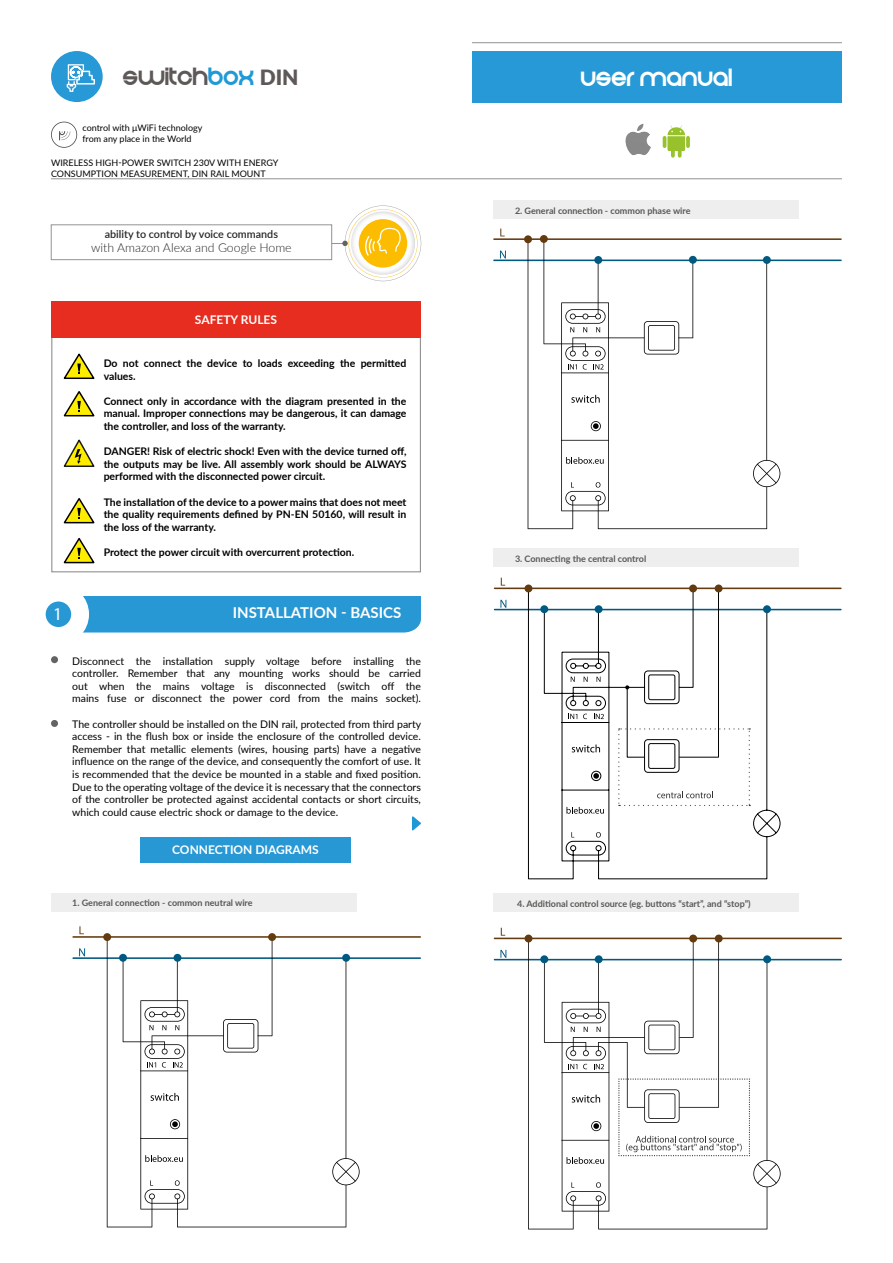
<style>
.page{position:relative;width:893px;height:1263px;background:#fff}
.page>*{position:absolute;margin:0;border:0;box-sizing:border-box;transform-origin:0 0}
.t1{font:21px "And Then It Ends";color:#5e5958}
.t2{font:21px "And Then It Ends";color:#fff}
.t3{font:18px "Myriad Pro";color:#fff}
.t4{font:700 15px "Lato";color:#fff}
.t5{font:300 12.3px "Lato";color:#252625}
.t6{font:700 12px "Lato";color:#fff}
.t7{font:700 12px "Lato";color:#fffffd}
.t8{font:600 10.8px "Lato";color:#252625}
.t9{font:10.5px/12.6px "Lato";color:#000;text-align:justify}
.t10{font:700 10.5px/12.6px "Lato";color:#000;text-align:justify}
.t11{font:700 9px "Lato";color:#585856}
.t12{font:9px/10.8px "Lato";color:#000}
.t13{font:7.5px "Minion Pro";color:#333232}
.s1{color:#209ad6}
.s2{font-family:"Lato";font-weight:900}
</style>
<div class="page">
<svg style="left:51px;top:122px;width:26px;height:26px"></svg>
<svg style="left:637px;top:124px;width:7px;height:7px"></svg>
<svg style="left:663px;top:125px;width:22px;height:33px"></svg>
<svg style="left:686px;top:136px;width:4px;height:12px"></svg>
<img style="left:625px;top:132px;width:26px;height:23px">
<svg style="left:332px;top:206px;width:89px;height:75px"></svg>
<div style="left:51px;top:225px;width:281px;height:35px;border:1px solid #929292"></div>
<hr style="left:51px;top:179px;width:791px;height:1px;background:#929292">
<div style="left:51px;top:336px;width:370px;height:236px;border:1px solid #929292"></div>
<svg style="left:63px;top:353px;width:32px;height:26px"></svg>
<svg style="left:63px;top:391px;width:32px;height:26px"></svg>
<svg style="left:63px;top:498px;width:32px;height:26px"></svg>
<svg style="left:63px;top:537px;width:32px;height:27px"></svg>
<div style="left:51px;top:301px;width:370px;height:36px;background:#e62d20"></div>
<svg style="left:63px;top:439px;width:32px;height:28px"></svg>
<div style="left:140px;top:838px;width:211px;height:25px;background:#2898d5"></div>
<svg style="left:412px;top:816px;width:9px;height:15px"></svg>
<div style="left:83px;top:596px;width:338px;height:36px;background:#2898d5"></div>
<div style="left:28px;top:584px;width:61px;height:61px;background:#fff;border-radius:50%"></div>
<div style="left:46px;top:601px;width:25px;height:26px;background:#2898d5;border-radius:50%"></div>
<div style="left:51px;top:656px;width:7px;height:7px;background:#646363;border-radius:50%"></div>
<div style="left:51px;top:720px;width:7px;height:7px;background:#646363;border-radius:50%"></div>
<hr style="left:72px;top:936px;width:349px;height:2px;background:#633b0f">
<hr style="left:72px;top:957px;width:349px;height:2px;background:#005980">
<svg style="left:79px;top:948px;width:6px;height:8px"></svg>
<svg style="left:79px;top:926px;width:5px;height:8px"></svg>
<svg style="left:107px;top:936px;width:253px;height:291px"></svg>
<div style="left:103px;top:933px;width:8px;height:8px;background:#633b0f;border-radius:50%"></div>
<div style="left:268px;top:933px;width:8px;height:8px;background:#633b0f;border-radius:50%"></div>
<div style="left:119px;top:954px;width:8px;height:8px;background:#005980;border-radius:50%"></div>
<div style="left:173px;top:954px;width:8px;height:8px;background:#005980;border-radius:50%"></div>
<div style="left:342px;top:954px;width:8px;height:8px;background:#005980;border-radius:50%"></div>
<hr style="left:493px;top:238px;width:349px;height:2px;background:#633b0f">
<hr style="left:493px;top:260px;width:349px;height:1px;background:#005980">
<svg style="left:500px;top:251px;width:6px;height:7px"></svg>
<svg style="left:500px;top:229px;width:5px;height:7px"></svg>
<svg style="left:528px;top:241px;width:252px;height:288px"></svg>
<div style="left:524px;top:235px;width:8px;height:8px;background:#633b0f;border-radius:50%"></div>
<div style="left:689px;top:256px;width:8px;height:8px;background:#005980;border-radius:50%"></div>
<div style="left:540px;top:235px;width:8px;height:8px;background:#633b0f;border-radius:50%"></div>
<div style="left:594px;top:256px;width:8px;height:8px;background:#005980;border-radius:50%"></div>
<div style="left:763px;top:256px;width:8px;height:8px;background:#005980;border-radius:50%"></div>
<div style="left:51px;top:893px;width:305px;height:19px;background:#eee"></div>
<div style="left:494px;top:893px;width:305px;height:19px;background:#eee"></div>
<div style="left:494px;top:549px;width:305px;height:18px;background:#eee"></div>
<div style="left:494px;top:200px;width:305px;height:19px;background:#eee"></div>
<div style="left:51px;top:51px;width:52px;height:51px;background:#2699d6;border-radius:50%"></div>
<svg style="left:67px;top:64px;width:28px;height:28px"></svg>
<div style="left:472px;top:51px;width:370px;height:51px;background:#2699d6"></div>
<hr style="left:472px;top:42px;width:370px;height:1px;background:#929292">
<hr style="left:495px;top:587px;width:346px;height:2px;background:#633b0f">
<hr style="left:495px;top:609px;width:346px;height:1px;background:#005980">
<svg style="left:528px;top:587px;width:253px;height:293px"></svg>
<svg style="left:593px;top:773px;width:6px;height:6px"></svg>
<div style="left:591px;top:771px;width:10px;height:10px;border:1px solid #000;border-radius:50%"></div>
<svg style="left:572px;top:744px;width:28px;height:8px"></svg>
<svg style="left:566px;top:807px;width:38px;height:7px"></svg>
<svg style="left:571px;top:677px;width:4px;height:5px"></svg>
<svg style="left:500px;top:600px;width:6px;height:8px"></svg>
<svg style="left:501px;top:578px;width:4px;height:8px"></svg>
<svg style="left:568px;top:714px;width:9px;height:5px"></svg>
<svg style="left:594px;top:714px;width:10px;height:5px"></svg>
<svg style="left:571px;top:832px;width:3px;height:5px"></svg>
<svg style="left:596px;top:832px;width:5px;height:5px"></svg>
<svg style="left:583px;top:714px;width:4px;height:5px"></svg>
<svg style="left:584px;top:677px;width:4px;height:5px"></svg>
<svg style="left:596px;top:677px;width:4px;height:5px"></svg>
<div style="left:524px;top:584px;width:8px;height:8px;background:#633b0f;border-radius:50%"></div>
<div style="left:689px;top:584px;width:8px;height:8px;background:#633b0f;border-radius:50%"></div>
<div style="left:540px;top:605px;width:8px;height:8px;background:#005980;border-radius:50%"></div>
<div style="left:595px;top:605px;width:8px;height:8px;background:#005980;border-radius:50%"></div>
<div style="left:763px;top:605px;width:8px;height:8px;background:#005980;border-radius:50%"></div>
<svg style="left:715px;top:584px;width:8px;height:8px"></svg>
<svg style="left:618px;top:588px;width:132px;height:218px"></svg>
<hr style="left:494px;top:938px;width:348px;height:1px;background:#633b0f">
<hr style="left:494px;top:959px;width:348px;height:1px;background:#005980">
<svg style="left:500px;top:950px;width:6px;height:8px"></svg>
<svg style="left:501px;top:928px;width:4px;height:8px"></svg>
<div style="left:525px;top:934px;width:7px;height:8px;background:#633b0f;border-radius:50%"></div>
<div style="left:689px;top:934px;width:8px;height:8px;background:#633b0f;border-radius:50%"></div>
<svg style="left:715px;top:934px;width:8px;height:8px"></svg>
<svg style="left:528px;top:938px;width:253px;height:291px"></svg>
<h1 class="t1" style="left:123px;top:67px;width:177px">switch<span class="s1">box</span> <span class="s2">DIN</span></h1>
<p class="t12" style="left:82px;top:122px;width:121px">control with μWiFi technology from any place in the World</p>
<p class="t12" style="left:51px;top:157px;width:229px">WIRELESS HIGH-POWER SWITCH 230V WITH ENERGY<br>CONSUMPTION MEASUREMENT, DIN RAIL MOUNT</p>
<p class="t8" style="left:105px;top:226px;width:175px">ability to control by voice commands</p>
<p class="t5" style="left:91px;top:239px;width:202px">with Amazon Alexa and Google Home</p>
<p class="t7" style="left:195px;top:311px;width:84px">SAFETY RULES</p>
<p class="t10" style="left:104px;top:356px;width:304px">Do not connect the device to loads exceeding the permitted values.</p>
<p class="t10" style="left:104px;top:394px;width:304px">Connect only in accordance with the diagram presented in the manual. Improper connections may be dangerous, it can damage the controller, and loss of the warranty.</p>
<p class="t10" style="left:104px;top:444px;width:304px">DANGER! Risk of electric shock! Even with the device turned off, the outputs may be live. All assembly work should be ALWAYS performed with the disconnected power circuit.</p>
<p class="t10" style="left:104px;top:495px;width:304px">The installation of the device to a power mains that does not meet the quality requirements defined by PN-EN 50160, will result in the loss of the warranty.</p>
<p class="t10" style="left:104px;top:545px;width:252px">Protect the power circuit with overcurrent protection.</p>
<h2 class="t3" style="left:53px;top:602px;width:11px">1</h2>
<h3 class="t4" style="left:233px;top:602px;width:170px">INSTALLATION - BASICS</h3>
<p class="t9" style="left:72px;top:654px;width:350px">Disconnect the installation supply voltage before installing the controller. Remember that any mounting works should be carried out when the mains voltage is disconnected (switch off the mains fuse or disconnect the power cord from the mains socket).</p>
<p class="t9" style="left:72px;top:717px;width:350px">The controller should be installed on the DIN rail, protected from third party access - in the flush box or inside the enclosure of the controlled device.<br>Remember that metallic elements (wires, housing parts) have a negative influence on the range of the device, and consequently the comfort of use. It is recommended that the device be mounted in a stable and fixed position.<br>Due to the operating voltage of the device it is necessary that the connectors of the controller be protected against accidental contacts or short circuits, which could cause electric shock or damage to the device.</p>
<p class="t6" style="left:172px;top:840px;width:148px">CONNECTION DIAGRAMS</p>
<h1 class="t2" style="left:581px;top:68px;width:153px">user manual</h1>
<p class="t11" style="left:515px;top:204px;width:177px">2. General connection - common phase wire</p>
<p class="t11" style="left:515px;top:552px;width:133px">3. Connecting the central control</p>
<p class="t11" style="left:72px;top:896px;width:182px">1. General connection - common neutral wire</p>
<p class="t11" style="left:517px;top:897px;width:235px">4. Additional control source (eg. buttons “start”, and “stop”)</p>
<p class="t13" style="left:638px;top:1142px;width:3px">.</p>
</div>
